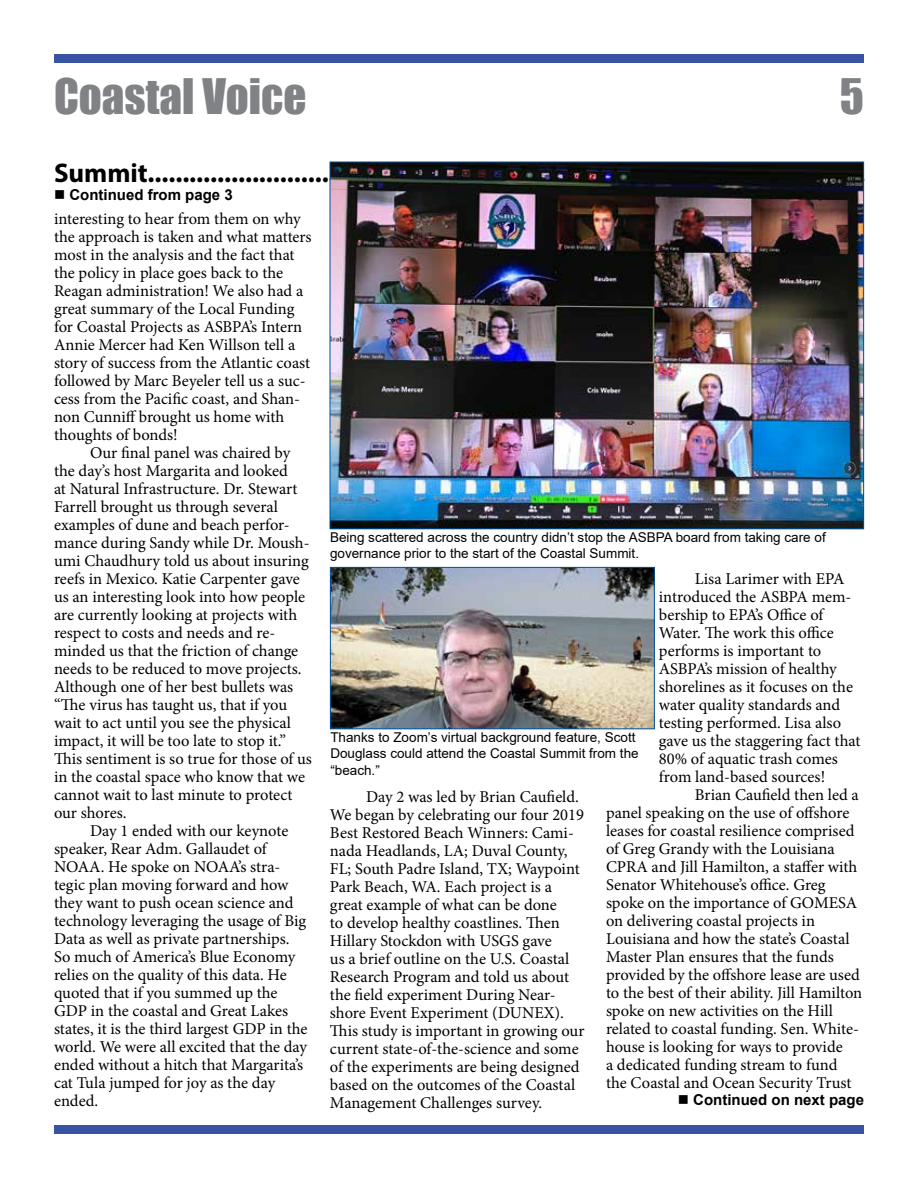
<style>
.page{position:relative;width:918px;height:1188px;background:#fff}
.page>*{position:absolute;margin:0;border:0;box-sizing:border-box;transform-origin:0 0}
.t1{font:45px "Impact";color:#808285}
.t2{font:16.5px/18px "Minion Pro";letter-spacing:-.005em;color:#000}
.t3{font:700 15px "Arial";color:#000}
.t4{font:13.5px/16.2px "Arial";color:#000}
</style>
<div class="page">
<div style="left:54px;top:54px;width:810px;height:9px;background:#3953a4"></div>
<div style="left:54px;top:1125px;width:810px;height:9px;background:#3953a4"></div>
<img style="left:332px;top:164px;width:530px;height:363px">
<img style="left:332px;top:569px;width:321px;height:158px">
<div style="left:330px;top:567px;width:325px;height:162px;border:1px solid #00539f"></div>
<h1 class="t1" style="left:54px;top:61px;width:254px">Coastal Voice</h1>
<h1 class="t1" style="left:840px;top:61px;width:26px">5</h1>
<p class="t3" style="left:54px;top:184px;width:180px">■ Continued from page 3</p>
<p class="t2" style="left:54px;top:210px;width:259px">interesting to hear from them on why the approach is taken and what matters most in the analysis and the fact that the policy in place goes back to the Reagan administration! We also had a great summary of the Local Funding for Coastal Projects as ASBPA’s Intern Annie Mercer had Ken Willson tell a story of success from the Atlantic coast followed by Marc Beyeler tell us a suc&shy;cess from the Pacific coast, and Shan&shy;non Cunniff brought us home with thoughts of bonds!</p>
<p class="t2" style="left:54px;top:444px;width:259px;text-indent:36px">Our final panel was chaired by the day’s host Margarita and looked<br>at Natural Infrastructure. Dr. Stewart Farrell brought us through several examples of dune and beach perfor&shy;mance during Sandy while Dr. Moush&shy;umi Chaudhury told us about insuring reefs in Mexico. Katie Carpenter gave us an interesting look into how people are currently looking at projects with respect to costs and needs and re&shy;minded us that the friction of change needs to be reduced to move projects.<br>Although one of her best bullets was “The virus has taught us, that if you wait to act until you see the physical impact, it will be too late to stop it.” This sentiment is so true for those of us in the coastal space who know that we cannot wait to last minute to protect our shores.</p>
<p class="t2" style="left:54px;top:822px;width:255px;text-indent:36px">Day 1 ended with our keynote speaker, Rear Adm. Gallaudet of<br>NOAA. He spoke on NOAA’s stra&shy;tegic plan moving forward and how they want to push ocean science and technology leveraging the usage of Big<br>Data as well as private partnerships.<br>So much of America’s Blue Economy relies on the quality of this data. He quoted that if you summed up the<br>GDP in the coastal and Great Lakes states, it is the third largest GDP in the world. We were all excited that the day ended without a hitch that Margarita’s cat Tula jumped for joy as the day ended.</p>
<p class="t4" style="left:330px;top:529px;width:497px">Being scattered across the country didn’t stop the ASBPA board from taking care of governance prior to the start of the Coastal Summit.</p>
<p class="t2" style="left:659px;top:569px;width:203px;text-indent:36px">Lisa Larimer with EPA introduced the ASBPA mem&shy;bership to EPA’s Office of<br>Water. The work this office performs is important to<br>ASBPA’s mission of healthy shorelines as it focuses on the water quality standards and testing performed. Lisa also gave us the staggering fact that<br>80% of aquatic trash comes from land-based sources!</p>
<p class="t2" style="left:606px;top:785px;width:258px;text-indent:89px">Brian Caufield then led a panel speaking on the use of offshore leases for coastal resilience comprised of Greg Grandy with the Louisiana CPRA and Jill Hamilton, a staffer with Senator Whitehouse’s office. Greg spoke on the importance of GOMESA on delivering coastal projects in Louisiana and how the state’s Coastal Master Plan ensures that the funds provided by the offshore lease are used to the best of their ability. Jill Hamilton spoke on new activities on the Hill related to coastal funding. Sen. White&shy;house is looking for ways to provide<br>a dedicated funding stream to fund the Coastal and Ocean Security Trust</p>
<p class="t4" style="left:330px;top:729px;width:310px">Thanks to Zoom’s virtual background feature, Scott<br>Douglass could attend the Coastal Summit from the “beach.”</p>
<p class="t2" style="left:330px;top:787px;width:256px;text-indent:36px">Day 2 was led by Brian Caufield.<br>We began by celebrating our four 2019<br>Best Restored Beach Winners: Cami&shy;nada Headlands, LA; Duval County, FL; South Padre Island, TX; Waypoint Park Beach, WA. Each project is a great example of what can be done<br>to develop healthy coastlines. Then Hillary Stockdon with USGS gave<br>us a brief outline on the U.S. Coastal Research Program and told us about the field experiment During Near&shy;shore Event Experiment (DUNEX).<br>This study is important in growing our current state-of-the-science and some of the experiments are being designed based on the outcomes of the Coastal Management Challenges survey.</p>
<p class="t3" style="left:678px;top:1089px;width:188px">■ Continued on next page</p>
</div>
